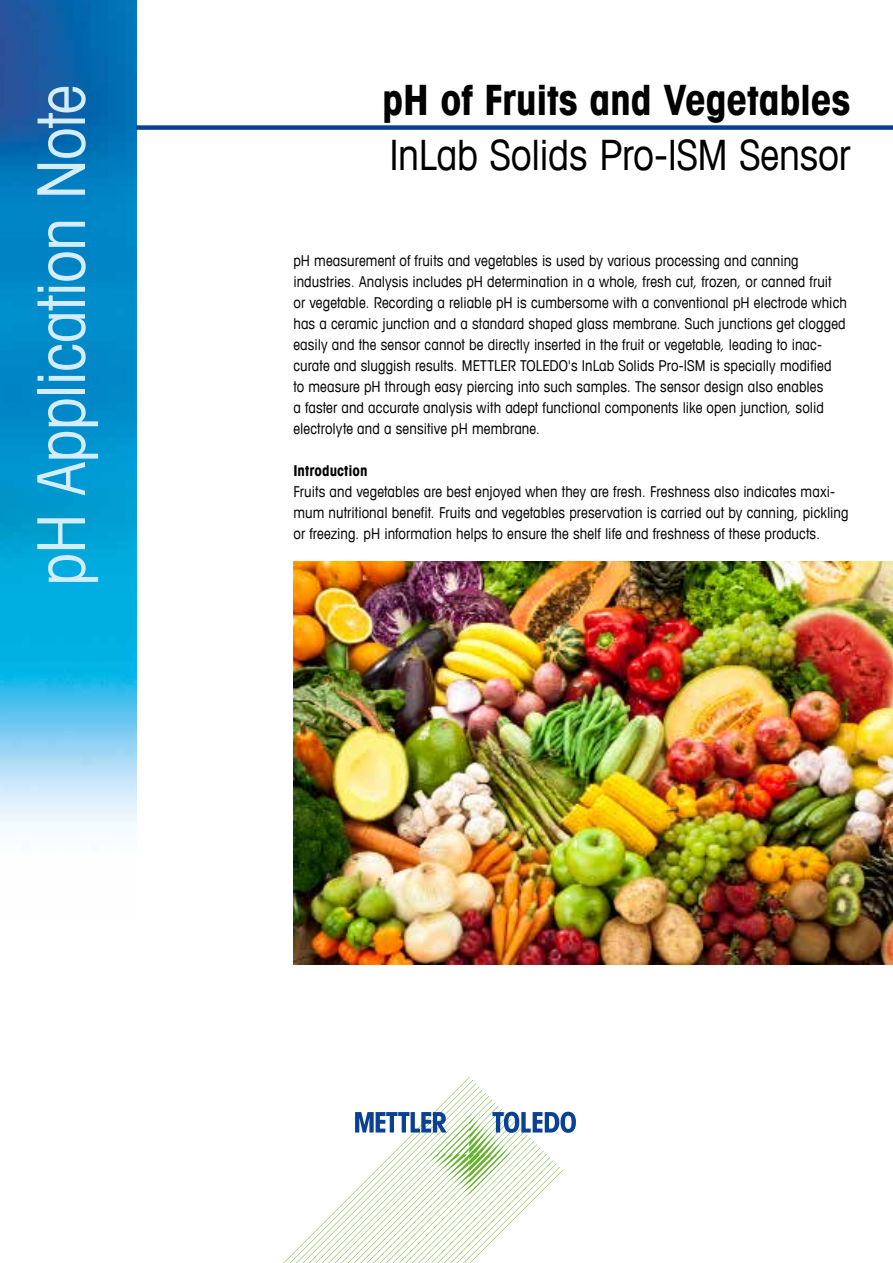
<style>
.page{position:relative;width:893px;height:1263px;background:#fff}
.page>*{position:absolute;margin:0;border:0;box-sizing:border-box;transform-origin:0 0}
.t1{font:condensed 66px "Avant Garde Com";letter-spacing:-.015em;color:#d4edfc}
.t2{font:condensed 42px "Avant Garde Com";letter-spacing:-.01em;color:#000}
.t3{font:700 condensed 42px "Avant Garde Com";letter-spacing:-.01em;color:#000}
.t4{font:condensed 15px/21px "Avant Garde Com";letter-spacing:.005em;color:#000}
.t5{font:700 condensed 15px "Avant Garde Com";letter-spacing:.005em;color:#000}
</style>
<div class="page">
<img style="left:0;top:0;width:136px;height:834px">
<div style="left:136px;top:125px;width:757px;height:5px;background:#0b4195"></div>
<svg style="left:283px;top:1077px;width:293px;height:186px"></svg>
<img style="left:293px;top:561px;width:600px;height:403px">
<h1 class="t1" style="left:21px;top:586px;width:502px;rotate:-90deg">pH Application Note</h1>
<h2 class="t3" style="left:382px;top:73px;width:470px">pH of Fruits and Vegetables</h2>
<h2 class="t2" style="left:390px;top:129px;width:462px">InLab Solids Pro-ISM Sensor</h2>
<p class="t4" style="left:293px;top:250px;width:555px">pH measurement of fruits and vegetables is used by various processing and canning industries. Analysis includes pH determination in a whole, fresh cut, frozen, or canned fruit or vegetable. Recording a reliable pH is cumbersome with a conventional pH electrode which has a ceramic junction and a standard shaped glass membrane. Such junctions get clogged easily and the sensor cannot be directly inserted in the fruit or vegetable, leading to inac&shy;curate and sluggish results. METTLER TOLEDO's InLab Solids Pro-ISM is specially modified<br>to measure pH through easy piercing into such samples. The sensor design also enables<br>a faster and accurate analysis with adept functional components like open junction, solid electrolyte and a sensitive pH membrane.</p>
<p class="t5" style="left:293px;top:461px;width:76px">Introduction</p>
<p class="t4" style="left:293px;top:481px;width:557px">Fruits and vegetables are best enjoyed when they are fresh. Freshness also indicates maxi&shy;mum nutritional benefit. Fruits and vegetables preservation is carried out by canning, pickling or freezing. pH information helps to ensure the shelf life and freshness of these products.</p>
</div>
